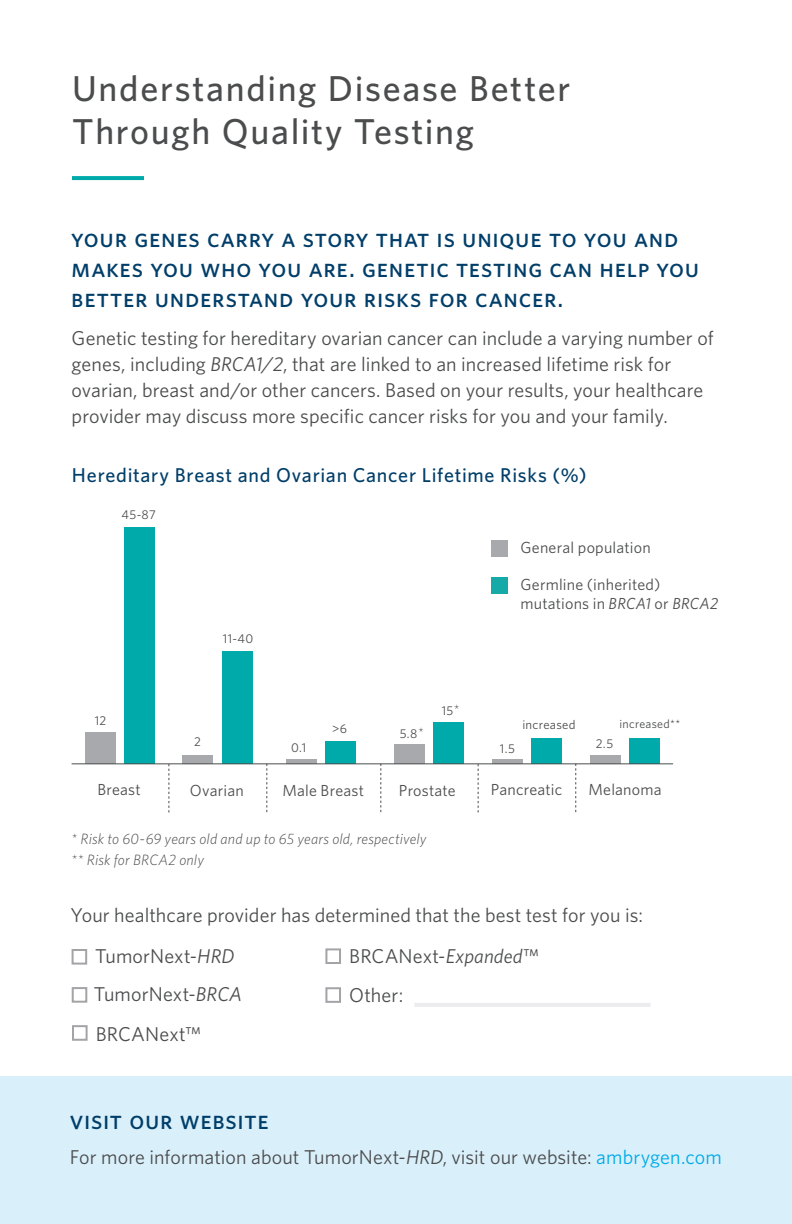
<style>
.page{position:relative;width:792px;height:1224px;background:#fff}
.page>*{position:absolute;margin:0;border:0;box-sizing:border-box;transform-origin:0 0}
.Titles_Sentinel{font:500 36px/43.2px "Whitney";letter-spacing:.045em;color:#4b4c4d}
.whitney_sub_head{font:26px/30px "Whitney Medium SC";letter-spacing:.03em;color:#003e69}
.Section_text{font:20px/26px "Whitney";letter-spacing:.005em;color:#4b4c4d}
.Text{font:20px "Whitney";letter-spacing:.005em;color:#4b4c4d}
.Text-2{font:500 20px "Whitney";letter-spacing:.035em;color:#003e69}
.Main_table_copy{font:16px/19.2px "Whitney";letter-spacing:.015em;color:#4b4c4d}
.Graph_sections{font:16px "Whitney";letter-spacing:.015em;color:#4b4c4d}
.notes{font:italic 300 15px "Whitney";letter-spacing:.01em;color:#4b4c4d}
.Graph_sections-2{font:12.8px "Whitney";letter-spacing:.02em;color:#4b4c4d}
.Graph_sections-3{font:12px "Whitney";letter-spacing:.025em;color:#4b4c4d}
.s1{font-style:italic}
.s2{font-weight:300;font-style:italic;font-size:15px}
.s3{color:#00abe7}
</style>
<div class="page">
<div style="left:0;top:1077px;width:792px;height:147px;background:#d9effa"></div>
<div style="left:86px;top:732px;width:30px;height:32px;background:#a8a9ad"></div>
<svg style="left:169px;top:765px;width:1px;height:47px"></svg>
<svg style="left:380px;top:765px;width:1px;height:47px"></svg>
<svg style="left:478px;top:765px;width:1px;height:47px"></svg>
<svg style="left:575px;top:765px;width:1px;height:47px"></svg>
<svg style="left:266px;top:765px;width:1px;height:47px"></svg>
<div style="left:491px;top:577px;width:17px;height:17px;background:#15aaa8"></div>
<div style="left:491px;top:540px;width:17px;height:16px;background:#a8a9ad"></div>
<div style="left:183px;top:755px;width:30px;height:9px;background:#a8a9ad"></div>
<div style="left:590px;top:755px;width:30px;height:9px;background:#a8a9ad"></div>
<div style="left:287px;top:759px;width:30px;height:5px;background:#a8a9ad"></div>
<div style="left:395px;top:744px;width:30px;height:20px;background:#a8a9ad"></div>
<div style="left:125px;top:528px;width:30px;height:236px;background:#0aa"></div>
<div style="left:222px;top:651px;width:30px;height:113px;background:#0aa"></div>
<div style="left:326px;top:741px;width:30px;height:23px;background:#0aa"></div>
<div style="left:434px;top:723px;width:30px;height:41px;background:#0aa"></div>
<div style="left:531px;top:738px;width:30px;height:26px;background:#0aa"></div>
<div style="left:629px;top:739px;width:30px;height:25px;background:#0aa"></div>
<div style="left:492px;top:759px;width:30px;height:5px;background:#a8a9ad"></div>
<hr style="left:72px;top:764px;width:601px;height:1px;background:#4b4c4d">
<div style="left:72px;top:949px;width:15px;height:16px;border:2px solid #a3a4a8"></div>
<div style="left:72px;top:1025px;width:16px;height:16px;border:2px solid #a3a4a8"></div>
<div style="left:325px;top:948px;width:16px;height:16px;border:2px solid #a3a4a8"></div>
<div style="left:325px;top:987px;width:16px;height:16px;border:2px solid #a3a4a8"></div>
<div style="left:72px;top:987px;width:15px;height:16px;border:2px solid #a3a4a8"></div>
<hr style="left:414px;top:1003px;width:237px;height:4px;background:#ececee">
<svg style="left:72px;top:176px;width:72px;height:4px"></svg>
<p class="Titles_Sentinel" style="left:72px;top:66px;width:500px">Understanding Disease Better<br>Through Quality Testing</p>
<p class="whitney_sub_head" style="left:71px;top:223px;width:630px">your genes carry a story that is unique to you and makes you who you are. genetic testing can help you better understand your risks for cancer.</p>
<p class="Section_text" style="left:72px;top:325px;width:644px">Genetic testing for hereditary ovarian cancer can include a varying number of genes, including <span class="s1">BRCA1/2</span>, that are linked to an increased lifetime risk for ovarian, breast and/or other cancers. Based on your results, your healthcare provider may discuss more specific cancer risks for you and your family.</p>
<p class="Text-2" style="left:72px;top:462px;width:516px">Hereditary Breast and Ovarian Cancer Lifetime Risks (%)</p>
<p class="Graph_sections-2" style="left:122px;top:506px;width:36px">45-87</p>
<p class="Graph_sections-2" style="left:95px;top:712px;width:13px">12</p>
<p class="Graph_sections-2" style="left:223px;top:630px;width:32px">11-40</p>
<p class="Graph_sections-2" style="left:194px;top:733px;width:8px">2</p>
<p class="Graph_sections-2" style="left:291px;top:739px;width:17px">0.1</p>
<p class="Graph_sections-2" style="left:332px;top:720px;width:16px">&gt;6</p>
<p class="Graph_sections-2" style="left:400px;top:725px;width:25px">5.8<span class="s2">*</span></p>
<p class="Graph_sections-2" style="left:442px;top:702px;width:19px">15<span class="s2">*</span></p>
<p class="Main_table_copy" style="left:520px;top:537px;width:132px">General population</p>
<p class="Main_table_copy" style="left:520px;top:575px;width:199px">Germline (inherited) mutations in <span class="s1">BRCA1</span> or <span class="s1">BRCA2</span></p>
<p class="Graph_sections-2" style="left:500px;top:740px;width:17px">1.5</p>
<p class="Graph_sections-2" style="left:522px;top:716px;width:55px">increased</p>
<p class="Graph_sections-3" style="left:620px;top:716px;width:62px">increased**</p>
<p class="Graph_sections-2" style="left:596px;top:735px;width:19px">2.5</p>
<p class="Graph_sections" style="left:97px;top:778px;width:45px">Breast</p>
<p class="Graph_sections" style="left:190px;top:780px;width:55px">Ovarian</p>
<p class="Graph_sections" style="left:282px;top:780px;width:83px">Male Breast</p>
<p class="Graph_sections" style="left:399px;top:780px;width:58px">Prostate</p>
<p class="Graph_sections" style="left:491px;top:778px;width:73px">Pancreatic</p>
<p class="Graph_sections" style="left:588px;top:778px;width:75px">Melanoma</p>
<p class="notes" style="left:71px;top:829px;width:357px">* Risk to 60-69 years old and up to 65 years old, respectively</p>
<p class="notes" style="left:71px;top:850px;width:134px">** Risk for BRCA2 only</p>
<p class="Text" style="left:71px;top:902px;width:574px">Your healthcare provider has determined that the best test for you is:</p>
<p class="Text" style="left:95px;top:943px;width:141px">TumorNext-<span class="s1">HRD</span></p>
<p class="Text" style="left:349px;top:943px;width:192px">BRCANext-<span class="s1">Expanded</span>™</p>
<p class="Text" style="left:349px;top:982px;width:56px">Other:</p>
<p class="Text" style="left:94px;top:981px;width:150px">TumorNext-<span class="s1">BRCA</span></p>
<p class="Text" style="left:96px;top:1021px;width:107px">BRCANext™</p>
<p class="whitney_sub_head" style="left:70px;top:1105px;width:200px">visit our website</p>
<p class="Text" style="left:70px;top:1144px;width:653px">For more information about TumorNext-<span class="s1">HRD</span>, visit our website: <span class="s3">ambrygen.com</span></p>
</div>
